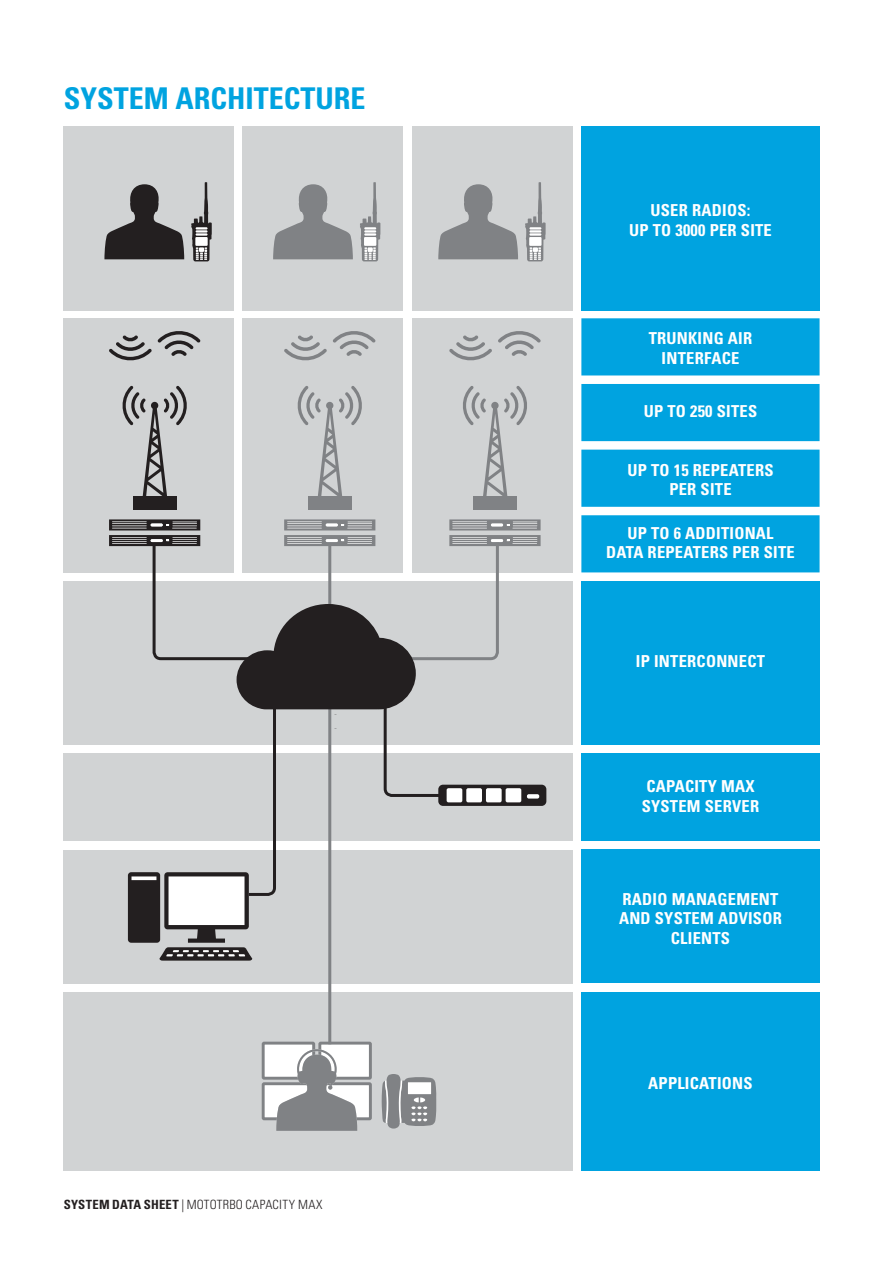
<style>
.page{position:relative;width:893px;height:1263px;background:#fff}
.page>*{position:absolute;margin:0;border:0;box-sizing:border-box;transform-origin:0 0}
.t1{font:700 condensed 30px "Univers";color:#00a3e0}
.t2{font:700 condensed 16.5px/19.8px "Univers";letter-spacing:.015em;color:#fff;text-align:center}
.t3{font:300 condensed 12.75px "Univers";letter-spacing:.015em;color:#231f20}
.s1{font-weight:700}
</style>
<div class="page">
<div style="left:64px;top:753px;width:509px;height:88px;background:#d1d3d4"></div>
<div style="left:581px;top:753px;width:238px;height:88px;background:#00a3e0"></div>
<div style="left:412px;top:126px;width:161px;height:185px;background:#d1d3d4"></div>
<div style="left:243px;top:126px;width:160px;height:185px;background:#d1d3d4"></div>
<div style="left:64px;top:126px;width:170px;height:185px;background:#d1d3d4"></div>
<div style="left:581px;top:126px;width:238px;height:185px;background:#00a3e0"></div>
<div style="left:412px;top:318px;width:161px;height:254px;background:#d1d3d4"></div>
<div style="left:243px;top:318px;width:160px;height:254px;background:#d1d3d4"></div>
<div style="left:64px;top:318px;width:170px;height:254px;background:#d1d3d4"></div>
<svg style="left:123px;top:386px;width:64px;height:112px"></svg>
<div style="left:133px;top:497px;width:43px;height:13px;background:#231f20"></div>
<div style="left:64px;top:581px;width:509px;height:164px;background:#d1d3d4"></div>
<div style="left:64px;top:992px;width:509px;height:178px;background:#d1d3d4"></div>
<svg style="left:581px;top:318px;width:238px;height:254px;fill:#00a3e0"></svg>
<div style="left:581px;top:581px;width:238px;height:164px;background:#00a3e0"></div>
<div style="left:581px;top:992px;width:238px;height:178px;background:#00a3e0"></div>
<div style="left:64px;top:850px;width:509px;height:134px;background:#d1d3d4"></div>
<div style="left:581px;top:850px;width:238px;height:133px;background:#00a3e0"></div>
<hr style="left:328px;top:544px;width:3px;height:502px;background:#808285">
<svg style="left:109px;top:335px;width:43px;height:26px"></svg>
<svg style="left:158px;top:331px;width:42px;height:25px"></svg>
<svg style="left:284px;top:335px;width:43px;height:26px"></svg>
<svg style="left:333px;top:331px;width:42px;height:25px"></svg>
<svg style="left:449px;top:335px;width:43px;height:26px"></svg>
<svg style="left:498px;top:331px;width:43px;height:25px"></svg>
<div style="left:438px;top:785px;width:108px;height:21px;background:#231f20;border-radius:5px"></div>
<div style="left:308px;top:497px;width:43px;height:13px;background:#808285"></div>
<svg style="left:297px;top:386px;width:65px;height:112px"></svg>
<div style="left:473px;top:497px;width:44px;height:13px;background:#808285"></div>
<svg style="left:463px;top:386px;width:64px;height:111px"></svg>
<svg style="left:382px;top:1074px;width:54px;height:55px"></svg>
<svg style="left:262px;top:1042px;width:110px;height:89px"></svg>
<svg style="left:191px;top:182px;width:21px;height:79px"></svg>
<svg style="left:104px;top:184px;width:80px;height:75px"></svg>
<svg style="left:360px;top:182px;width:20px;height:79px"></svg>
<svg style="left:273px;top:184px;width:80px;height:75px"></svg>
<svg style="left:525px;top:182px;width:21px;height:79px"></svg>
<svg style="left:438px;top:184px;width:80px;height:75px"></svg>
<svg style="left:109px;top:519px;width:432px;height:442px"></svg>
<h1 class="t1" style="left:64px;top:87px;width:303px">SYSTEM ARCHITECTURE</h1>
<p class="t3" style="left:64px;top:1200px;width:260px"><span class="s1">SYSTEM DATA SHEET</span> | MOTOTRBO CAPACITY MAX</p>
<p class="t2" style="left:629px;top:202px;width:144px">USER RADIOS:<br>UP TO 3000 PER SITE</p>
<p class="t2" style="left:649px;top:330px;width:105px">TRUNKING AIR<br>INTERFACE</p>
<p class="t2" style="left:644px;top:403px;width:115px">UP TO 250 SITES</p>
<p class="t2" style="left:627px;top:462px;width:148px">UP TO 15 REPEATERS<br>PER SITE</p>
<p class="t2" style="left:606px;top:525px;width:190px">UP TO 6 ADDITIONAL<br>DATA REPEATERS PER SITE</p>
<p class="t2" style="left:636px;top:653px;width:131px">IP INTERCONNECT</p>
<p class="t2" style="left:642px;top:778px;width:119px;text-align:left">CAPACITY MAX<br>SYSTEM SERVER</p>
<p class="t2" style="left:619px;top:890px;width:164px">RADIO MANAGEMENT<br>AND SYSTEM ADVISOR<br>CLIENTS</p>
<p class="t2" style="left:648px;top:1075px;width:106px">APPLICATIONS</p>
</div>
